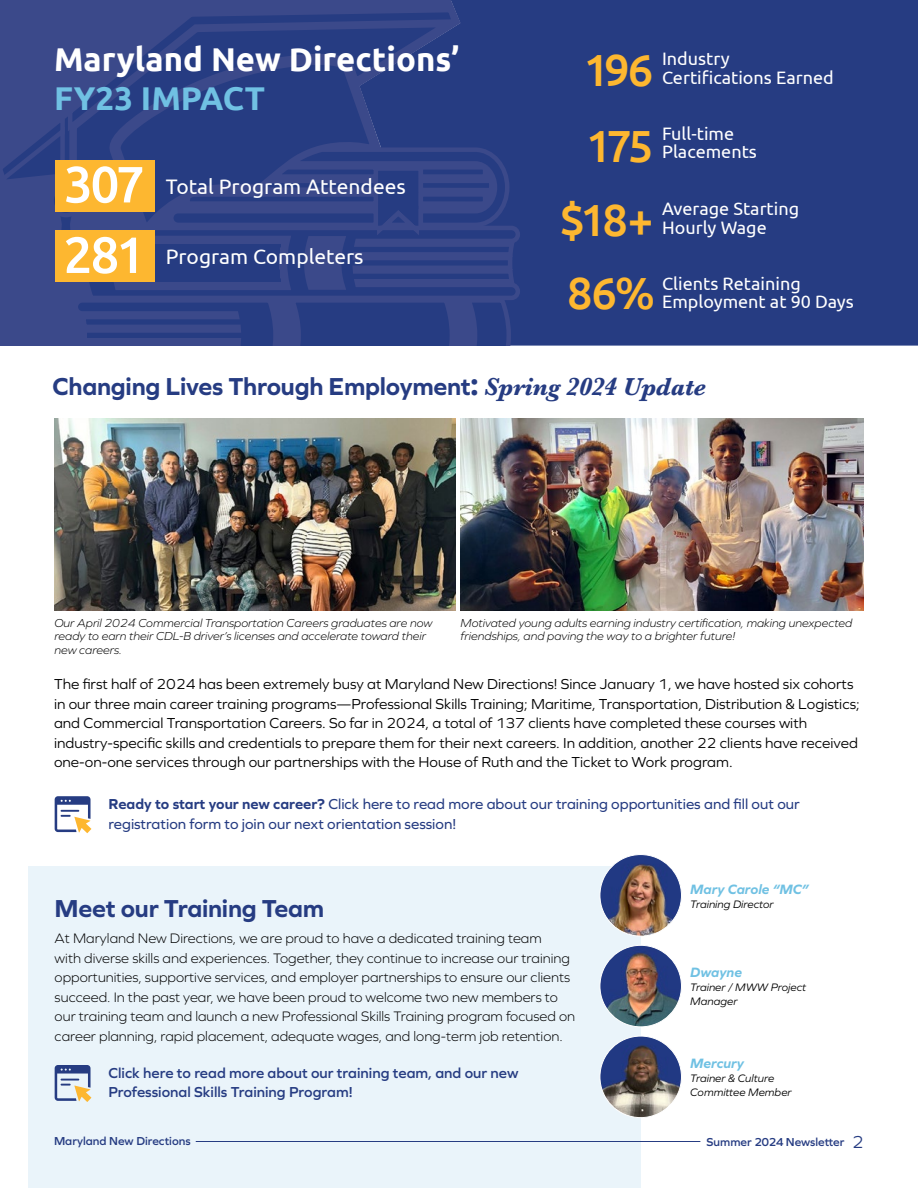
<style>
.page{position:relative;width:918px;height:1188px;background:#fff}
.page>*{position:absolute;margin:0;border:0;box-sizing:border-box;transform-origin:0 0}
.t1{font:500 51px/70.5px "Ubuntu";letter-spacing:-.055em;color:#fff}
.t2{font:500 45px "Ubuntu";letter-spacing:-.08em;color:#fdb730}
.t3{font:700 33px "Ubuntu";color:#fff}
.t4{font:700 33px "Ubuntu";color:#70c1e3}
.t5{font:700 25.5px "Graphie";letter-spacing:-.01em;color:#263c82}
.t6{font:21px "Ubuntu";color:#fff}
.t7{font:18px/18.8px "Ubuntu";color:#fff}
.t8{font:15px/19.5px "Graphie";color:#000}
.t9{font:15px/19.5px "Graphie";color:#263c82}
.t10{font:600 15px/19.5px "Graphie";color:#263c82}
.t11{font:300 14.25px/19.5px "Graphie";color:#000}
.t12{font:italic 700 14.1px "Graphie";color:#70c1e3}
.t13{font:italic 300 12px/13.5px "Graphie";color:#000}
.t14{font:600 12px "Graphie";color:#263c82}
.t15{font:italic 11.25px/14.1px "Graphie";color:#000}
.s1{font-family:"Ubuntu";font-size:30px}
.s2{font-family:"Baskerville";font-style:italic}
.s3{font-weight:700}
.s4{font-weight:400;font-size:18px}
</style>
<div class="page">
<div style="left:28px;top:866px;width:613px;height:322px;background:#eaf4fa"></div>
<img style="left:600px;top:855px;width:81px;height:81px;border-radius:41px">
<div style="left:600px;top:854px;width:82px;height:82px;border:1px solid #fff;border-radius:50%"></div>
<img style="left:600px;top:945px;width:81px;height:82px;border-radius:41px">
<div style="left:600px;top:945px;width:82px;height:82px;border:1px solid #fff;border-radius:50%"></div>
<img style="left:600px;top:1036px;width:81px;height:82px;border-radius:41px">
<div style="left:600px;top:1036px;width:82px;height:82px;border:1px solid #fff;border-radius:50%"></div>
<div style="left:509px;top:0;width:409px;height:346px;background:#263c82"></div>
<svg style="left:0;top:0;width:509px;height:58px;background:#334487"></svg>
<svg style="left:64px;top:4px;width:396px;height:54px;background:#364688"></svg>
<svg style="left:70px;top:20px;width:390px;height:38px;background:#2f4185"></svg>
<svg style="left:0;top:58px;width:522px;height:288px;background:#2f4185"></svg>
<img style="left:54px;top:419px;width:401px;height:191px">
<div style="left:56px;top:160px;width:99px;height:51px;background:#fdb730"></div>
<div style="left:56px;top:231px;width:99px;height:51px;background:#fdb730"></div>
<svg style="left:55px;top:1065px;width:36px;height:37px"></svg>
<svg style="left:55px;top:796px;width:36px;height:37px"></svg>
<img style="left:461px;top:419px;width:403px;height:191px">
<hr style="left:196px;top:1141px;width:504px;height:1px;background:#263c82">
<h3 class="t3" style="left:54px;top:39px;width:407px">Maryland New Directions’</h3>
<h3 class="t4" style="left:54px;top:79px;width:212px">FY23 IMPACT</h3>
<h1 class="t1" style="left:64px;top:147px;width:83px">307<br>281</h1>
<h3 class="t6" style="left:166px;top:174px;width:242px">Total Program Attendees</h3>
<h3 class="t6" style="left:166px;top:244px;width:199px">Program Completers</h3>
<h2 class="t2" style="left:583px;top:42px;width:71px">196</h2>
<p class="t7" style="left:662px;top:49px;width:173px">Industry<br>Certifications Earned</p>
<h2 class="t2" style="left:586px;top:117px;width:69px">175</h2>
<p class="t7" style="left:662px;top:123px;width:96px">Full-time<br>Placements</p>
<h2 class="t2" style="left:560px;top:192px;width:95px">$18 +</h2>
<p class="t7" style="left:662px;top:199px;width:139px">Average Starting<br>Hourly Wage</p>
<h2 class="t2" style="left:567px;top:264px;width:89px">86%</h2>
<p class="t7" style="left:662px;top:273px;width:193px">Clients Retaining<br>Employment at 90 Days</p>
<h3 class="t5" style="left:52px;top:371px;width:655px">Changing Lives Through Employment<span class="s1">:</span> <span class="s2">Spring 2024 Update</span></h3>
<p class="t13" style="left:54px;top:616px;width:379px">Our April 2024 Commercial Transportation Careers graduates are now ready to earn their CDL-B driver’s licenses and accelerate toward their new careers.</p>
<p class="t13" style="left:461px;top:616px;width:393px">Motivated young adults earning industry certification, making unexpected friendships, and paving the way to a brighter future!</p>
<p class="t8" style="left:54px;top:674px;width:807px">The first half of 2024 has been extremely busy at Maryland New Directions! Since January 1, we have hosted six cohorts in our three main career training programs—Professional Skills Training; Maritime, Transportation, Distribution &amp; Logistics; and Commercial Transportation Careers. So far in 2024, a total of 137 clients have completed these courses with industry-specific skills and credentials to prepare them for their next careers. In addition, another 22 clients have received one-on-one services through our partnerships with the House of Ruth and the Ticket to Work program.</p>
<p class="t9" style="left:108px;top:794px;width:693px"><span class="s3">Ready to start your new career?</span> Click here to read more about our training opportunities and fill out our registration form to join our next orientation session!</p>
<p class="t12" style="left:690px;top:881px;width:120px">Mary Carole “MC”</p>
<h3 class="t5" style="left:55px;top:893px;width:271px">Meet our Training Team</h3>
<p class="t15" style="left:690px;top:897px;width:85px">Training Director</p>
<p class="t11" style="left:55px;top:928px;width:522px">At Maryland New Directions, we are proud to have a dedicated training team<br>with diverse skills and experiences. Together, they continue to increase our training opportunities, supportive services, and employer partnerships to ensure our clients succeed. In the past year, we have been proud to welcome two new members to our training team and launch a new Professional Skills Training program focused on career planning, rapid placement, adequate wages, and long-term job retention.</p>
<p class="t12" style="left:690px;top:964px;width:53px">Dwayne</p>
<p class="t15" style="left:690px;top:980px;width:118px">Trainer / MWW Project<br>Manager</p>
<p class="t10" style="left:108px;top:1063px;width:412px">Click here to read more about our training team, and our new<br>Professional Skills Training Program!</p>
<p class="t12" style="left:690px;top:1055px;width:55px">Mercury</p>
<p class="t15" style="left:690px;top:1071px;width:103px">Trainer &amp; Culture<br>Committee Member</p>
<p class="t14" style="left:54px;top:1133px;width:138px">Maryland New Directions</p>
<p class="t14" style="left:707px;top:1135px;width:159px">Summer 2024 Newsletter <span class="s4">2</span></p>
</div>
